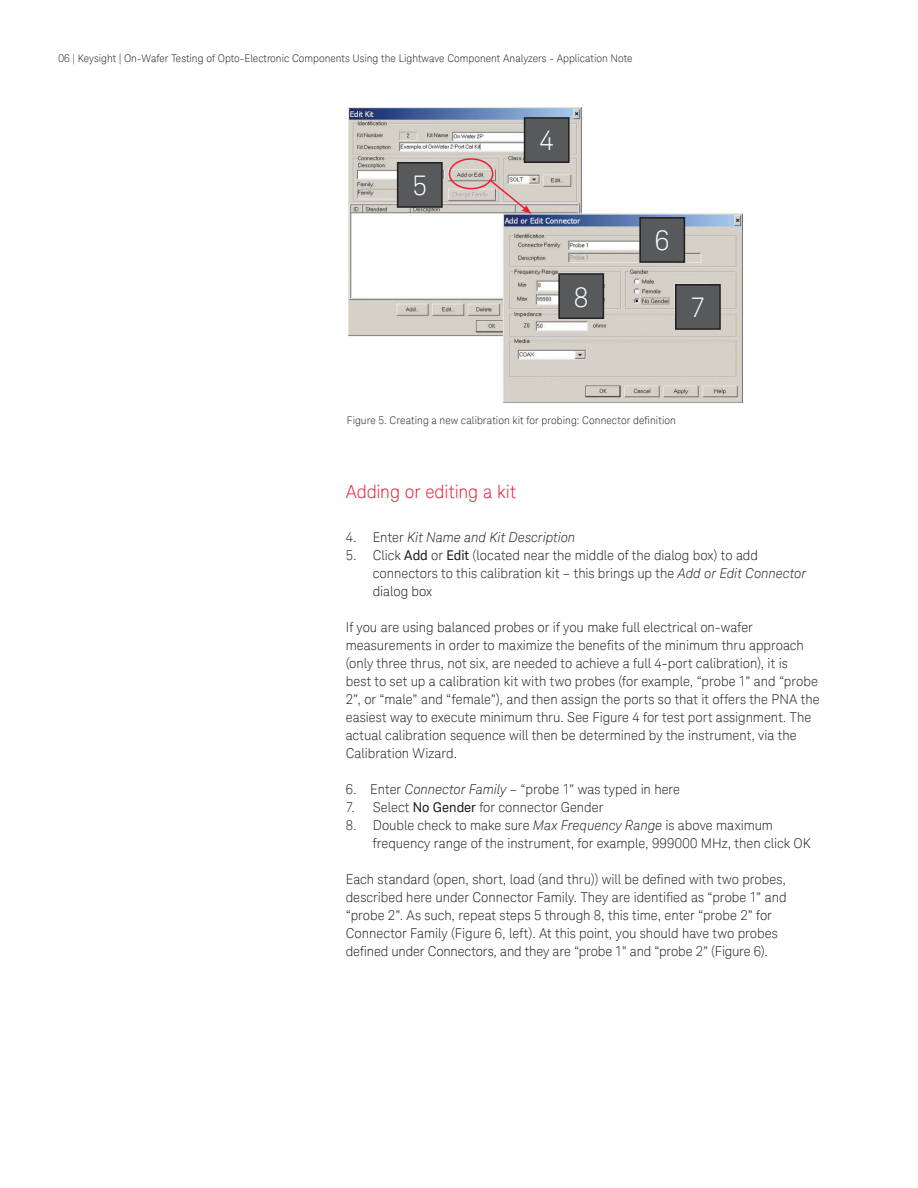
<style>
.page{position:relative;width:918px;height:1188px;background:#fff}
.page>*{position:absolute;margin:0;border:0;box-sizing:border-box;transform-origin:0 0}
.t1{font:300 27px "Keysight Sans";color:#fff}
.t2{font:300 18px "Keysight Sans";letter-spacing:-.005em;color:#ed1a37}
.t3{font:300 13.5px/18px "Keysight Sans";color:#231f20}
.t4{font:italic 300 13.5px "Keysight Sans";color:#231f20}
.t5{font:300 10.5px "Keysight Sans";color:#231f20}
.s1{font-style:normal}
.s2{font-weight:400}
.s3{font-style:italic}
</style>
<div class="page">
<img style="left:348px;top:107px;width:395px;height:296px">
<svg style="left:488px;top:178px;width:44px;height:36px;background:#d0bfbb"></svg>
<div style="left:449px;top:158px;width:44px;height:31px;border:2px solid #ed1a37;border-radius:50%"></div>
<div style="left:525px;top:118px;width:44px;height:44px;background:#58595b"></div>
<div style="left:524px;top:117px;width:46px;height:46px;border:2px solid #231f20"></div>
<div style="left:398px;top:163px;width:44px;height:44px;background:#58595b"></div>
<div style="left:397px;top:162px;width:46px;height:46px;border:2px solid #231f20"></div>
<div style="left:640px;top:218px;width:44px;height:44px;background:#58595b"></div>
<div style="left:639px;top:217px;width:46px;height:46px;border:2px solid #231f20"></div>
<div style="left:676px;top:285px;width:44px;height:44px;background:#58595b"></div>
<div style="left:675px;top:284px;width:46px;height:46px;border:2px solid #231f20"></div>
<div style="left:559px;top:274px;width:44px;height:44px;background:#58595b"></div>
<div style="left:558px;top:273px;width:46px;height:46px;border:2px solid #231f20"></div>
<p class="t5" style="left:59px;top:53px;width:575px">06 | Keysight | On-Wafer Testing of Opto-Electronic Components Using the Lightwave Component Analyzers - Application Note</p>
<h1 class="t1" style="left:412px;top:174px;width:16px">5</h1>
<h1 class="t1" style="left:539px;top:129px;width:16px">4</h1>
<h1 class="t1" style="left:574px;top:285px;width:16px">8</h1>
<h1 class="t1" style="left:655px;top:229px;width:16px">6</h1>
<h1 class="t1" style="left:691px;top:296px;width:16px">7</h1>
<p class="t5" style="left:347px;top:415px;width:331px">Figure 5. Creating a new calibration kit for probing: Connector dei nition</p>
<h2 class="t2" style="left:346px;top:483px;width:172px">Adding or editing a kit</h2>
<p class="t4" style="left:346px;top:532px;width:231px"><span class="s1">4. Enter</span> Kit Name and Kit Description</p>
<p class="t3" style="left:373px;top:547px;width:435px;text-indent:-27px">5. Click <span class="s2">Add</span> or <span class="s2">Edit</span> (located near the middle of the dialog box) to add connectors to this calibration kit – this brings up the <span class="s3">Add or Edit Connector </span>dialog box</p>
<p class="t3" style="left:346px;top:619px;width:475px">If you are using balanced probes or if you make full electrical on-wafer measurements in order to maximize the beneits of the minimum thru approach (only three thrus, not six, are needed to achieve a full 4-port calibration), it is<br>best to set up a calibration kit with two probes (for example, “probe 1” and “probe 2”, or “male” and “female”), and then assign the ports so that it offers the PNA the easiest way to execute minimum thru. See Figure 4 for test port assignment. The actual calibration sequence will then be determined by the instrument, via the Calibration Wizard.</p>
<p class="t3" style="left:346px;top:781px;width:336px">6. Enter <span class="s3">Connector Family</span> – “probe 1” was typed in here</p>
<p class="t3" style="left:346px;top:799px;width:259px">7. Select <span class="s2">No Gender</span> for connector Gender</p>
<p class="t3" style="left:373px;top:817px;width:440px;text-indent:-27px">8. Double check to make sure <span class="s3">Max Frequency Range</span> is above maximum frequency range of the instrument, for example, 999000 MHz, then click OK</p>
<p class="t3" style="left:346px;top:870px;width:442px">Each standard (open, short, load (and thru)) will be dei ned with two probes, described here under Connector Family. They are identiied as “probe 1” and “probe 2”. As such, repeat steps 5 through 8, this time, enter “probe 2” for Connector Family (Figure 6, left). At this point, you should have two probes deined under Connectors, and they are “probe 1” and “probe 2” (Figure 6).</p>
</div>
